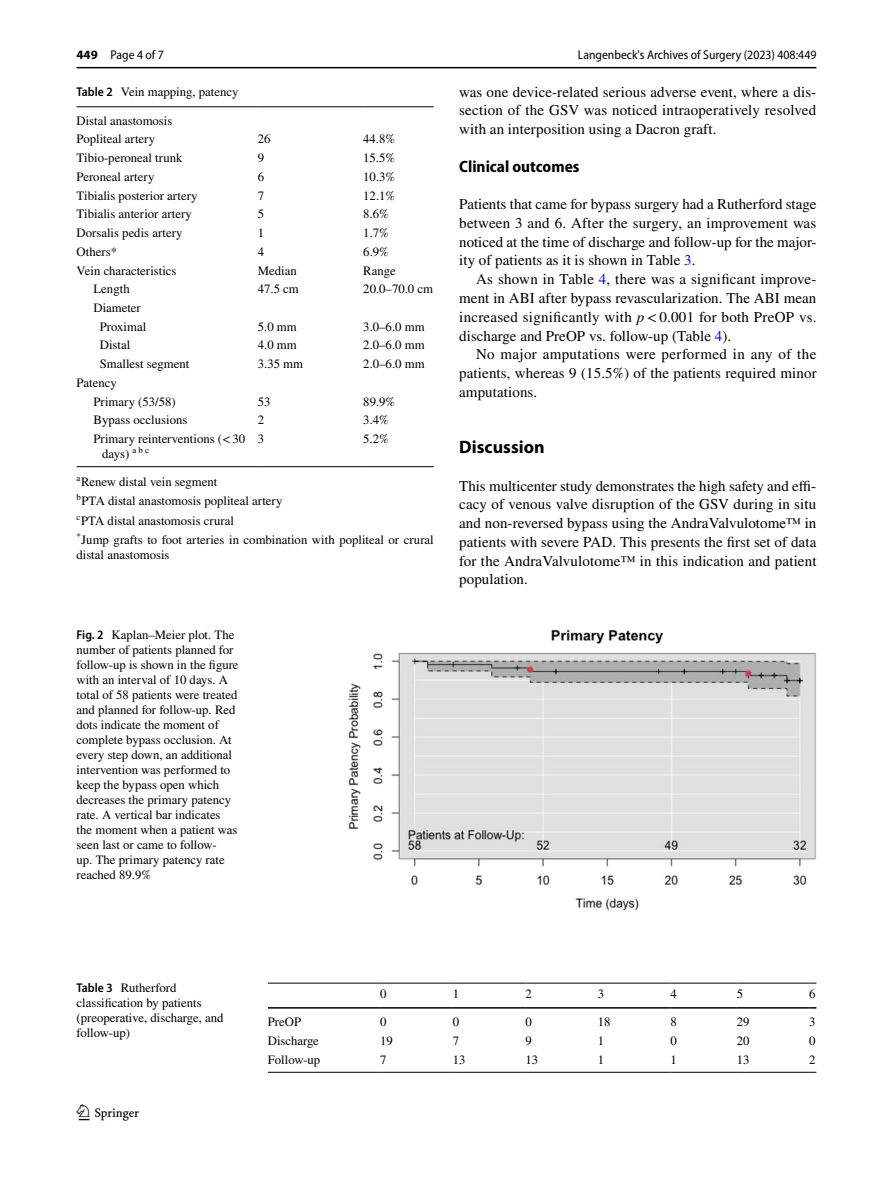
<style>
.page{position:relative;width:893px;height:1187px;background:#fff}
.page>*{position:absolute;margin:0;border:0;box-sizing:border-box;transform-origin:0 0}
.t1{font:22.5px "Springnew Regular 2";color:#000}
.t2{font:700 18px "Myriad Pro";color:#000}
.t3{font:700 semi-condensed 16.5px "Myriad Pro";color:#000}
.t4{font:15px/18.8px "STIX";letter-spacing:.005em;color:#000;text-align:justify}
.t5{font:12.75px/15px "STIX";color:#000}
.t6{font:semi-condensed 12.75px "Myriad Pro";color:#000}
.s1{font-weight:700;font-stretch:normal}
.s2{font-family:"Myriad Pro";font-weight:600;font-stretch:semi-condensed}
.s3{color:#00f}
.s4{font-style:italic}
</style>
<div class="page">
<hr style="left:77px;top:67px;width:739px;height:1px;background:#000">
<hr style="left:77px;top:106px;width:181px;height:1px;background:#000">
<hr style="left:258px;top:106px;width:105px;height:1px;background:#000">
<hr style="left:363px;top:106px;width:71px;height:1px;background:#000">
<hr style="left:77px;top:466px;width:181px;height:1px;background:#000">
<hr style="left:258px;top:466px;width:105px;height:1px;background:#000">
<hr style="left:363px;top:466px;width:71px;height:1px;background:#000">
<img style="left:349px;top:629px;width:467px;height:281px">
<hr style="left:268px;top:982px;width:112px;height:1px;background:#000">
<hr style="left:268px;top:1007px;width:112px;height:1px;background:#000">
<hr style="left:380px;top:982px;width:73px;height:1px;background:#000">
<hr style="left:380px;top:1007px;width:73px;height:1px;background:#000">
<hr style="left:453px;top:982px;width:72px;height:1px;background:#000">
<hr style="left:453px;top:1007px;width:72px;height:1px;background:#000">
<hr style="left:525px;top:982px;width:73px;height:1px;background:#000">
<hr style="left:525px;top:1007px;width:73px;height:1px;background:#000">
<hr style="left:598px;top:982px;width:72px;height:1px;background:#000">
<hr style="left:598px;top:1007px;width:72px;height:1px;background:#000">
<hr style="left:670px;top:982px;width:67px;height:1px;background:#000">
<hr style="left:670px;top:1007px;width:67px;height:1px;background:#000">
<hr style="left:737px;top:982px;width:72px;height:1px;background:#000">
<hr style="left:737px;top:1007px;width:72px;height:1px;background:#000">
<hr style="left:268px;top:1071px;width:112px;height:1px;background:#000">
<hr style="left:380px;top:1071px;width:73px;height:1px;background:#000">
<hr style="left:453px;top:1071px;width:72px;height:1px;background:#000">
<hr style="left:525px;top:1071px;width:73px;height:1px;background:#000">
<hr style="left:598px;top:1071px;width:72px;height:1px;background:#000">
<hr style="left:670px;top:1071px;width:67px;height:1px;background:#000">
<hr style="left:737px;top:1071px;width:72px;height:1px;background:#000">
<p class="t6" style="left:77px;top:48px;width:89px"><span class="s1">449</span> Page 4 of 7</p>
<p class="t5" style="left:77px;top:85px;width:163px"><span class="s2">Table 2</span> Vein mapping, patency</p>
<p class="t5" style="left:77px;top:112px;width:97px;line-height:18.8px">Distal anastomosis<br>Popliteal artery</p>
<p class="t5" style="left:258px;top:132px;width:14px">26</p>
<p class="t5" style="left:363px;top:132px;width:33px">44.8%</p>
<p class="t5" style="left:77px;top:151px;width:107px">Tibio-peroneal trunk</p>
<p class="t5" style="left:258px;top:151px;width:8px">9</p>
<p class="t5" style="left:363px;top:151px;width:33px">15.5%</p>
<p class="t5" style="left:77px;top:170px;width:79px">Peroneal artery</p>
<p class="t5" style="left:258px;top:170px;width:8px">6</p>
<p class="t5" style="left:363px;top:170px;width:33px">10.3%</p>
<p class="t5" style="left:77px;top:189px;width:122px">Tibialis posterior artery</p>
<p class="t5" style="left:258px;top:189px;width:8px">7</p>
<p class="t5" style="left:363px;top:189px;width:33px">12.1%</p>
<p class="t5" style="left:77px;top:207px;width:117px">Tibialis anterior artery</p>
<p class="t5" style="left:258px;top:207px;width:8px">5</p>
<p class="t5" style="left:363px;top:207px;width:27px">8.6%</p>
<p class="t5" style="left:77px;top:226px;width:108px">Dorsalis pedis artery</p>
<p class="t5" style="left:258px;top:226px;width:8px">1</p>
<p class="t5" style="left:363px;top:226px;width:27px">1.7%</p>
<p class="t5" style="left:77px;top:245px;width:42px">Others*</p>
<p class="t5" style="left:258px;top:245px;width:8px">4</p>
<p class="t5" style="left:363px;top:245px;width:27px">6.9%</p>
<p class="t5" style="left:77px;top:263px;width:101px">Vein characteristics</p>
<p class="t5" style="left:258px;top:263px;width:40px">Median</p>
<p class="t5" style="left:363px;top:263px;width:34px">Range</p>
<p class="t5" style="left:94px;top:282px;width:38px">Length</p>
<p class="t5" style="left:258px;top:282px;width:43px">47.5 cm</p>
<p class="t5" style="left:363px;top:282px;width:71px">20.0–70.0 cm</p>
<p class="t5" style="left:94px;top:299px;width:54px;line-height:18.8px;text-align:center">Diameter<br>Proximal</p>
<p class="t5" style="left:258px;top:320px;width:40px">5.0 mm</p>
<p class="t5" style="left:363px;top:320px;width:63px">3.0–6.0 mm</p>
<p class="t5" style="left:100px;top:338px;width:32px">Distal</p>
<p class="t5" style="left:258px;top:338px;width:40px">4.0 mm</p>
<p class="t5" style="left:363px;top:338px;width:63px">2.0–6.0 mm</p>
<p class="t5" style="left:100px;top:357px;width:91px">Smallest segment</p>
<p class="t5" style="left:258px;top:357px;width:47px">3.35 mm</p>
<p class="t5" style="left:363px;top:357px;width:63px">2.0–6.0 mm</p>
<p class="t5" style="left:94px;top:374px;width:84px;line-height:18.8px;text-indent:-17px">Patency<br>Primary (53/58)</p>
<p class="t5" style="left:258px;top:395px;width:14px">53</p>
<p class="t5" style="left:363px;top:395px;width:33px">89.9%</p>
<p class="t5" style="left:94px;top:413px;width:95px">Bypass occlusions</p>
<p class="t5" style="left:258px;top:413px;width:8px">2</p>
<p class="t5" style="left:363px;top:413px;width:27px">3.4%</p>
<p class="t5" style="left:102px;top:432px;width:145px;text-indent:-9px">Primary reinterventions (&lt;30 days) <sup>a</sup> <sup>b</sup> <sup>c</sup></p>
<p class="t5" style="left:258px;top:432px;width:8px">3</p>
<p class="t5" style="left:363px;top:432px;width:27px">5.2%</p>
<p class="t5" style="left:77px;top:473px;width:359px;line-height:19.2px"><sup>a</sup>Renew distal vein segment<br><sup>b</sup>PTA distal anastomosis popliteal artery<br><sup>c</sup>PTA distal anastomosis crural<br><sup>*</sup>Jump grafts to foot arteries in combination with popliteal or crural</p>
<p class="t5" style="left:77px;top:548px;width:95px">distal anastomosis</p>
<p class="t5" style="left:77px;top:627px;width:164px"><span class="s2">Fig. 2</span> Kaplan–Meier plot. The number of patients planned for follow-up is shown in the figure with an interval of 10 days. A total of 58 patients were treated and planned for follow-up. Red dots indicate the moment of complete bypass occlusion. At every step down, an additional intervention was performed to keep the bypass open which decreases the primary patency rate. A vertical bar indicates the moment when a patient was seen last or came to follow-<br>up. The primary patency rate reached 89.9%</p>
<p class="t6" style="left:578px;top:48px;width:240px">Langenbeck's Archives of Surgery (2023) 408:449</p>
<p class="t4" style="left:459px;top:83px;width:359px">was one device-related serious adverse event, where a dis&shy;section of the GSV was noticed intraoperatively resolved with an interposition using a Dacron graft.</p>
<p class="t3" style="left:459px;top:157px;width:122px">Clinical outcomes</p>
<p class="t4" style="left:459px;top:196px;width:359px">Patients that came for bypass surgery had a Rutherford stage between 3 and 6. After the surgery, an improvement was noticed at the time of discharge and follow-up for the major&shy;ity of patients as it is shown in Table <span class="s3">3</span>.</p>
<p class="t4" style="left:459px;top:271px;width:359px;text-indent:17px">As shown in Table <span class="s3">4</span>, there was a significant improve&shy;ment in ABI after bypass revascularization. The ABI mean increased significantly with <span class="s4">p</span>&lt;0.001 for both PreOP vs. discharge and PreOP vs. follow-up (Table <span class="s3">4</span>).</p>
<p class="t4" style="left:459px;top:346px;width:359px;text-indent:17px">No major amputations were performed in any of the patients, whereas 9 (15.5%) of the patients required minor amputations.</p>
<h2 class="t2" style="left:459px;top:435px;width:87px">Discussion</h2>
<p class="t4" style="left:459px;top:477px;width:359px">This multicenter study demonstrates the high safety and effi&shy;cacy of venous valve disruption of the GSV during in situ and non-reversed bypass using the AndraValvulotome™ in patients with severe PAD. This presents the first set of data for the AndraValvulotome™ in this indication and patient population.</p>
<p class="t5" style="left:77px;top:981px;width:149px"><span class="s2">Table 3</span> Rutherford classification by patients (preoperative, discharge, and follow-up)</p>
<p class="t5" style="left:380px;top:987px;width:8px">0</p>
<p class="t5" style="left:453px;top:987px;width:8px">1</p>
<p class="t5" style="left:525px;top:987px;width:8px">2</p>
<p class="t5" style="left:598px;top:987px;width:8px">3</p>
<p class="t5" style="left:670px;top:987px;width:8px">4</p>
<p class="t5" style="left:737px;top:987px;width:8px">5</p>
<p class="t5" style="left:809px;top:987px;width:8px">6</p>
<p class="t5" style="left:268px;top:1015px;width:35px">PreOP</p>
<p class="t5" style="left:380px;top:1015px;width:8px">0</p>
<p class="t5" style="left:453px;top:1015px;width:8px">0</p>
<p class="t5" style="left:525px;top:1015px;width:8px">0</p>
<p class="t5" style="left:598px;top:1015px;width:14px">18</p>
<p class="t5" style="left:670px;top:1015px;width:8px">8</p>
<p class="t5" style="left:737px;top:1015px;width:14px">29</p>
<p class="t5" style="left:809px;top:1015px;width:8px">3</p>
<p class="t5" style="left:268px;top:1033px;width:53px">Discharge</p>
<p class="t5" style="left:380px;top:1033px;width:14px">19</p>
<p class="t5" style="left:453px;top:1033px;width:8px">7</p>
<p class="t5" style="left:525px;top:1033px;width:8px">9</p>
<p class="t5" style="left:598px;top:1033px;width:8px">1</p>
<p class="t5" style="left:670px;top:1033px;width:8px">0</p>
<p class="t5" style="left:737px;top:1033px;width:14px">20</p>
<p class="t5" style="left:809px;top:1033px;width:8px">0</p>
<p class="t5" style="left:268px;top:1052px;width:54px">Follow-up</p>
<p class="t5" style="left:380px;top:1052px;width:8px">7</p>
<p class="t5" style="left:453px;top:1052px;width:14px">13</p>
<p class="t5" style="left:525px;top:1052px;width:14px">13</p>
<p class="t5" style="left:598px;top:1052px;width:8px">1</p>
<p class="t5" style="left:670px;top:1052px;width:8px">1</p>
<p class="t5" style="left:737px;top:1052px;width:14px">13</p>
<p class="t5" style="left:809px;top:1052px;width:8px">2</p>
<h1 class="t1" style="left:79px;top:1104px;width:62px">1 3</h1>
</div>
